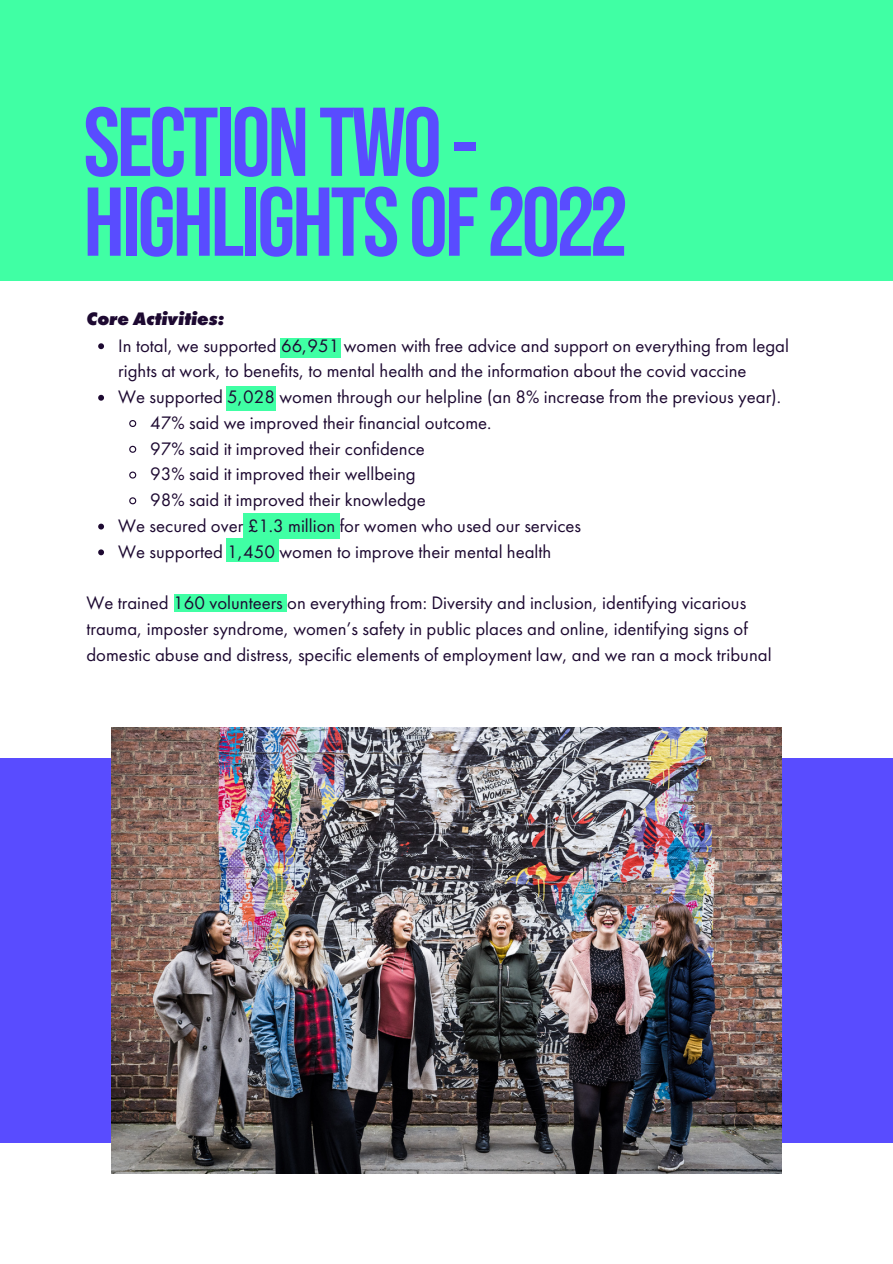
<style>
.page{position:relative;width:893px;height:1264px;background:#fff}
.page>*{position:absolute;margin:0;border:0;box-sizing:border-box;transform-origin:0 0}
.t1{font:700 97.35px/79.8px "Bebas Neue Pro";letter-spacing:-.03em;color:#594cff}
.t2{font:18.75px/25.8px "Futura PT";color:#1d0931}
.t3{font:italic 800 18.75px "Futura PT";color:#1d0931}
</style>
<div class="page">
<div style="left:0;top:0;width:892px;height:281px;background:#40ffa4"></div>
<div style="left:279px;top:338px;width:61px;height:20px;background:#40ffa4"></div>
<div style="left:226px;top:386px;width:49px;height:24px;background:#40ffa4"></div>
<div style="left:243px;top:513px;width:97px;height:25px;background:#40ffa4"></div>
<div style="left:227px;top:538px;width:52px;height:23px;background:#40ffa4"></div>
<div style="left:174px;top:594px;width:112px;height:18px;background:#40ffa4"></div>
<svg style="left:98px;top:343px;width:6px;height:6px"></svg>
<svg style="left:98px;top:395px;width:6px;height:5px"></svg>
<svg style="left:129px;top:420px;width:8px;height:7px"></svg>
<svg style="left:129px;top:445px;width:8px;height:8px"></svg>
<svg style="left:129px;top:471px;width:8px;height:8px"></svg>
<svg style="left:129px;top:497px;width:8px;height:8px"></svg>
<svg style="left:98px;top:523px;width:6px;height:6px"></svg>
<svg style="left:98px;top:549px;width:6px;height:6px"></svg>
<div style="left:0;top:757px;width:892px;height:385px;background:#594cff"></div>
<img style="left:112px;top:727px;width:669px;height:446px">
<p class="t1" style="left:84px;top:106px;width:544px">SECTIONTWO-<br>HIGHLIGHTSOF2022</p>
<p class="t3" style="left:86px;top:310px;width:139px">Core Activities:</p>
<p class="t2" style="left:118px;top:332px;width:672px">In total, we supported 66,951 women with free advice and support on everything from legal rights at work, to benefits, to mental health and the information about the covid vaccine</p>
<p class="t2" style="left:118px;top:384px;width:664px">We supported 5,028 women through our helpline (an 8% increase from the previous year).</p>
<p class="t2" style="left:150px;top:409px;width:343px">47% said we improved their financial outcome.</p>
<p class="t2" style="left:150px;top:435px;width:276px">97% said it improved their confidence</p>
<p class="t2" style="left:150px;top:461px;width:267px">93% said it improved their wellbeing</p>
<p class="t2" style="left:150px;top:487px;width:277px">98% said it improved their knowledge</p>
<p class="t2" style="left:118px;top:512px;width:464px">We secured over £1.3 million for women who used our services</p>
<p class="t2" style="left:118px;top:538px;width:434px">We supported 1,450 women to improve their mental health</p>
<p class="t2" style="left:86px;top:590px;width:686px">We trained 160 volunteers on everything from: Diversity and inclusion, identifying vicarious trauma, imposter syndrome, women’s safety in public places and online, identifying signs of domestic abuse and distress, specific elements of employment law, and we ran a mock tribunal</p>
</div>
